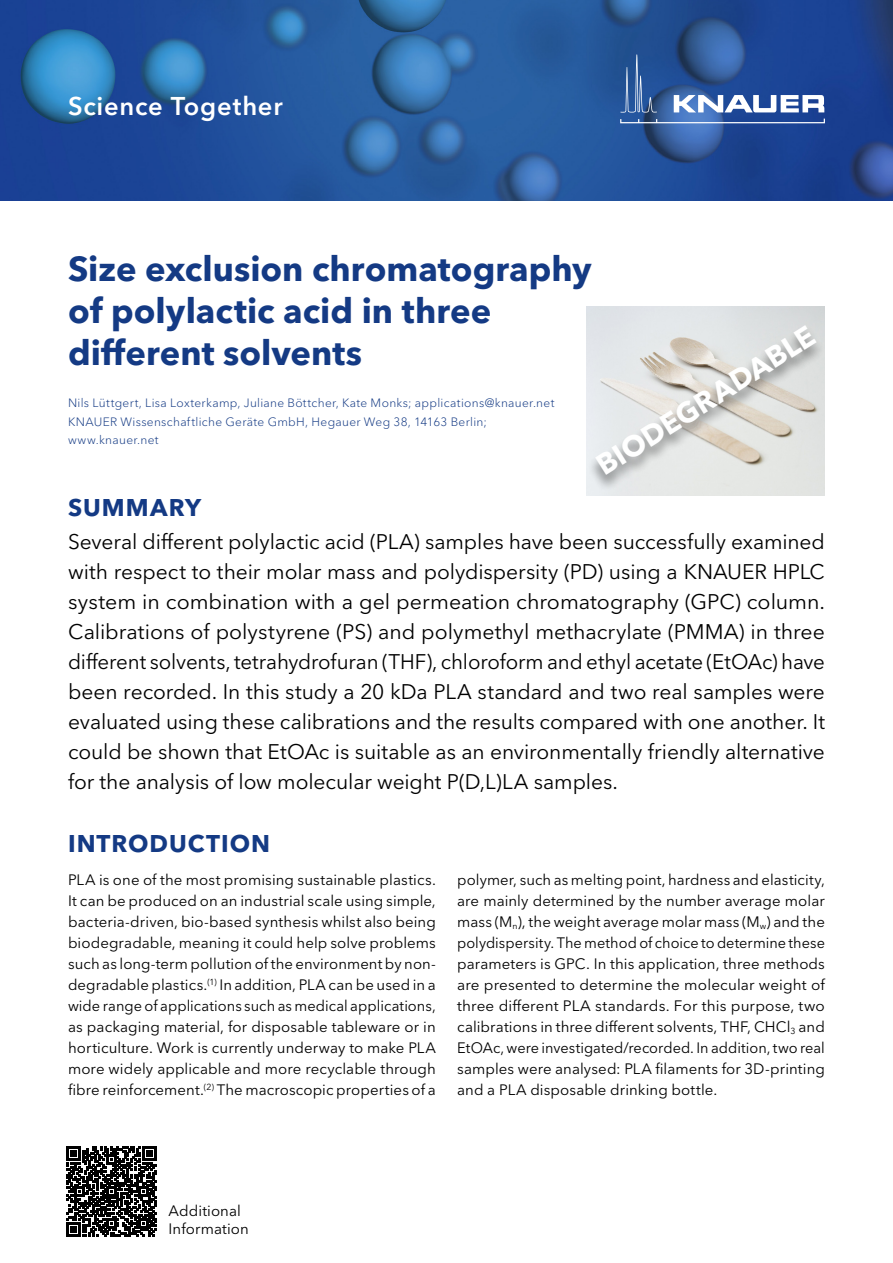
<style>
.page{position:relative;width:893px;height:1263px;background:#fff}
.page>*{position:absolute;margin:0;border:0;box-sizing:border-box;transform-origin:0 0}
._1_Headline{font:700 34.5px/42px "Avenir Next W1 G";color:#143a84}
.Text{font:700 28.95px "Avenir Next W1 G";color:#fff}
.t1{font:600 25.5px "Avenir Next W1 G";letter-spacing:.03em;color:#fff}
._2_Headline{font:700 24px "Avenir Next W1 G";letter-spacing:.04em;color:#143a84}
.Summary_Headline{font:700 24px "Avenir Next W1 G";letter-spacing:.045em;color:#143a84}
.Summary_Text{font:21px/30px "Avenir Next W1 G";letter-spacing:-.005em;color:#000;text-align:justify}
.Text-2{font:15px/21px "Avenir Next W1 G";letter-spacing:.005em;color:#000;text-align:justify}
._2_Subheadline{font:15px/18px "Avenir Next W1 G";letter-spacing:.005em;color:#000}
._1_Subheadline{font:300 12px "Avenir Next W1 G";letter-spacing:.025em;color:#143a84}
</style>
<div class="page">
<img style="left:0;top:0;width:893px;height:201px">
<svg style="left:620px;top:54px;width:205px;height:69px;background:#4368a6"></svg>
<svg style="left:66px;top:1146px;width:90px;height:91px;background:#252525"></svg>
<div style="left:587px;top:325px;width:238px;height:167px;background:#000;opacity:.45"></div>
<h3 class="t1" style="left:68px;top:90px;width:216px">Science Together</h3>
<p class="_1_Headline" style="left:68px;top:248px;width:525px">Size exclusion chromatography of polylactic acid in three different solvents</p>
<p class="Text" style="left:589px;top:452px;width:254px;rotate:-32deg">BIODEGRADABLE</p>
<p class="_1_Subheadline" style="left:68px;top:395px;width:488px">Nils Lüttgert, Lisa Loxterkamp, Juliane Böttcher, Kate Monks; applications@knauer.net</p>
<p class="_1_Subheadline" style="left:68px;top:414px;width:420px">KNAUER Wissenschaftliche Geräte GmbH, Hegauer Weg 38, 14163 Berlin;</p>
<p class="_1_Subheadline" style="left:68px;top:433px;width:92px">www.knauer.net</p>
<p class="Summary_Headline" style="left:68px;top:493px;width:135px">SUMMARY</p>
<p class="Summary_Text" style="left:68px;top:527px;width:758px">Several different polylactic acid (PLA) samples have been successfully examined with respect to their molar mass and polydispersity (PD) using a KNAUER HPLC system in combination with a gel permeation chromatography (GPC) column.<br>Calibrations of polystyrene (PS) and polymethyl methacrylate (PMMA) in three different solvents, tetrahydrofuran (THF), chloroform and ethyl acetate (EtOAc) have been recorded. In this study a 20 kDa PLA standard and two real samples were evaluated using these calibrations and the results compared with one another. It could be shown that EtOAc is suitable as an environmentally friendly alternative for the analysis of low molecular weight P(D,L)LA samples.</p>
<p class="_2_Headline" style="left:68px;top:829px;width:204px">INTRODUCTION</p>
<p class="Text-2" style="left:68px;top:869px;width:369px">PLA is one of the most promising sustainable plastics.<br>It can be produced on an industrial scale using simple, bacteria-driven, bio-based synthesis whilst also being biodegradable, meaning it could help solve problems such as long-term pollution of the environment by non&shy;degradable plastics.<sup>(1)</sup> In addition, PLA can be used in a wide range of applications such as medical applications, as packaging material, for disposable tableware or in horticulture. Work is currently underway to make PLA more widely applicable and more recyclable through fibre reinforcement.<sup>(2)</sup> The macroscopic properties of a</p>
<p class="Text-2" style="left:457px;top:869px;width:369px">polymer, such as melting point, hardness and elasticity, are mainly determined by the number average molar mass (M<sub>n</sub>), the weight average molar mass (M<sub>w</sub>) and the polydispersity. The method of choice to determine these parameters is GPC. In this application, three methods are presented to determine the molecular weight of three different PLA standards. For this purpose, two calibrations in three different solvents, THF, CHCl<sub>3</sub> and EtOAc, were investigated/recorded. In addition, two real samples were analysed: PLA filaments for 3D-printing and a PLA disposable drinking bottle.</p>
<p class="_2_Subheadline" style="left:169px;top:1202px;width:82px">Additional<br>Information</p>
</div>
